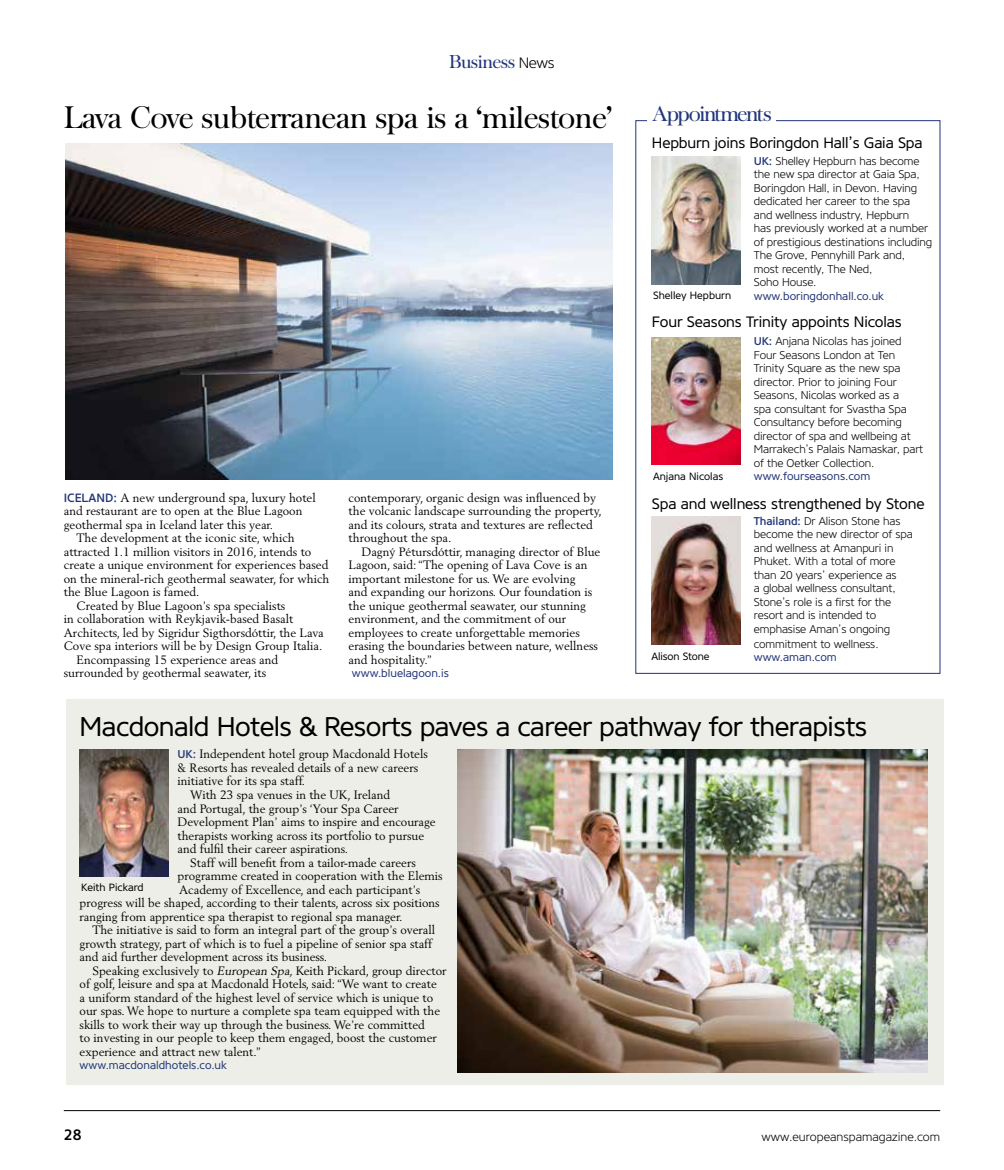
<style>
.page{position:relative;width:1004px;height:1170px;background:#fff}
.page>*{position:absolute;margin:0;border:0;box-sizing:border-box;transform-origin:0 0}
.t1{font:30px "Baskerville Serial";letter-spacing:-.02em;color:#000}
.t2{font:27px "Core Sans N45";letter-spacing:-.02em;color:#000}
.t3{font:21px "Baskerville Serial";letter-spacing:-.07em;color:#223678}
.t4{font:18px "Baskerville Serial";letter-spacing:-.03em;color:#223678}
.t5{font:15px "Core Sans N45";letter-spacing:-.01em;color:#000}
.t6{font:500 15px "Core Sans N55";color:#000}
.t7{font:12px/13.5px "Berling";color:#000}
.t8{font:300 12px "Core Sans N35";color:#000}
.t9{font:300 11.25px/13.5px "Core Sans N35";letter-spacing:-.01em;color:#000}
.t10{font:11.25px "Core Sans N45";color:#223678}
.t11{font:10.5px "Core Sans N45";color:#000}
.s1{font-family:"Core Sans N35";font-weight:300;font-size:15px;color:#000}
.s2{font-family:"Core Sans N55";font-weight:500;color:#223678}
.s3{font-family:"Core Sans N55";font-weight:500;font-size:11.25px;color:#223678}
.s4{font-style:italic}
</style>
<div class="page">
<hr style="left:64px;top:1110px;width:876px;height:1px;background:#000">
<img style="left:66px;top:143px;width:546px;height:336px">
<img style="left:651px;top:516px;width:89px;height:128px">
<img style="left:651px;top:337px;width:89px;height:127px">
<img style="left:651px;top:157px;width:89px;height:127px">
<div style="left:66px;top:699px;width:877px;height:385px;background:#edeee7"></div>
<img style="left:458px;top:749px;width:469px;height:323px">
<img style="left:80px;top:749px;width:89px;height:127px">
<h3 class="t4" style="left:449px;top:51px;width:107px">Business <span class="s1">News</span></h3>
<h1 class="t1" style="left:64px;top:99px;width:550px">Lava Cove subterranean spa is a ‘milestone’</h1>
<p class="t7" style="left:64px;top:490px;width:253px"><span class="s2">ICELAND:</span> A new underground spa, luxury hotel</p>
<p class="t7" style="left:64px;top:504px;width:240px">and restaurant are to open at the Blue Lagoon</p>
<p class="t7" style="left:64px;top:517px;width:211px">geothermal spa in Iceland later this year.</p>
<p class="t7" style="left:77px;top:531px;width:220px">The development at the iconic site, which</p>
<p class="t7" style="left:64px;top:544px;width:249px">attracted 1.1 million visitors in 2016, intends to</p>
<p class="t7" style="left:64px;top:558px;width:266px">create a unique environment for experiences based</p>
<p class="t7" style="left:64px;top:571px;width:267px">on the mineral-rich geothermal seawater, for which</p>
<p class="t7" style="left:64px;top:585px;width:137px">the Blue Lagoon is famed.</p>
<p class="t7" style="left:77px;top:598px;width:210px">Created by Blue Lagoon’s spa specialists</p>
<p class="t7" style="left:64px;top:612px;width:231px">in collaboration with Reykjavik-based Basalt</p>
<p class="t7" style="left:64px;top:625px;width:261px">Architects, led by Sigridur Sigthorsdóttir, the Lava</p>
<p class="t7" style="left:64px;top:639px;width:260px">Cove spa interiors will be by Design Group Italia.</p>
<p class="t7" style="left:77px;top:652px;width:203px">Encompassing 15 experience areas and</p>
<p class="t7" style="left:64px;top:666px;width:204px">surrounded by geothermal seawater, its</p>
<p class="t7" style="left:348px;top:490px;width:255px">contemporary, organic design was influenced by the volcanic landscape surrounding the property, and its colours, strata and textures are reflected throughout the spa.</p>
<p class="t7" style="left:348px;top:544px;width:253px;text-indent:13px">Dagný Pétursdóttir, managing director of Blue Lagoon, said: “The opening of Lava Cove is an important milestone for us. We are evolving<br>and expanding our horizons. Our foundation is the unique geothermal seawater, our stunning environment, and the commitment of our employees to create unforgettable memories erasing the boundaries between nature, wellness and hospitality.”</p>
<p class="t10" style="left:352px;top:666px;width:99px">www.bluelagoon.is</p>
<h3 class="t3" style="left:653px;top:101px;width:120px">Appointments</h3>
<p class="t5" style="left:652px;top:132px;width:272px">Hepburn joins Boringdon Hall’s Gaia Spa</p>
<p class="t11" style="left:653px;top:288px;width:80px">Shelley Hepburn</p>
<p class="t9" style="left:753px;top:154px;width:180px"><span class="s2">UK:</span> Shelley Hepburn has become the new spa director at Gaia Spa,<br>Boringdon Hall, in Devon. Having dedicated her career to the spa<br>and wellness industry, Hepburn<br>has previously worked at a number of prestigious destinations including<br>The Grove, Pennyhill Park and, most recently, The Ned,<br>Soho House.</p>
<p class="t10" style="left:753px;top:289px;width:132px">www.boringdonhall.co.uk</p>
<p class="t5" style="left:652px;top:312px;width:251px">Four Seasons Trinity appoints Nicolas</p>
<p class="t11" style="left:653px;top:469px;width:72px">Anjana Nicolas</p>
<p class="t9" style="left:753px;top:334px;width:171px"><span class="s2">UK:</span> Anjana Nicolas has joined<br>Four Seasons London at Ten<br>Trinity Square as the new spa director. Prior to joining Four<br>Seasons, Nicolas worked as a<br>spa consultant for Svastha Spa<br>Consultancy before becoming director of spa and wellbeing at<br>Marrakech’s Palais Namaskar, part of the Oetker Collection.</p>
<p class="t10" style="left:753px;top:469px;width:118px">www.fourseasons.com</p>
<p class="t5" style="left:652px;top:493px;width:274px">Spa and wellness strengthened by Stone</p>
<p class="t11" style="left:651px;top:649px;width:60px">Alison Stone</p>
<p class="t9" style="left:753px;top:514px;width:160px"><span class="s2">Thailand:</span> Dr Alison Stone has become the new director of spa and wellness at Amanpuri in<br>Phuket. With a total of more than 20 years’ experience as<br>a global wellness consultant,<br>Stone’s role is a first for the resort and is intended to emphasise Aman’s ongoing</p>
<p class="t9" style="left:753px;top:637px;width:126px">commitment to wellness.</p>
<p class="t10" style="left:753px;top:650px;width:84px">www.aman.com</p>
<h2 class="t2" style="left:80px;top:708px;width:789px">Macdonald Hotels &amp; Resorts paves a career pathway for therapists</h2>
<p class="t7" style="left:177px;top:747px;width:252px"><span class="s3">UK:</span> Independent hotel group Macdonald Hotels</p>
<p class="t7" style="left:177px;top:760px;width:242px">&amp; Resorts has revealed details of a new careers</p>
<p class="t7" style="left:177px;top:774px;width:129px">initiative for its spa staff.</p>
<p class="t7" style="left:190px;top:787px;width:201px">With 23 spa venues in the UK, Ireland</p>
<p class="t7" style="left:177px;top:801px;width:223px">and Portugal, the group’s ‘Your Spa Career</p>
<p class="t7" style="left:177px;top:814px;width:260px">Development Plan’ aims to inspire and encourage</p>
<p class="t7" style="left:177px;top:828px;width:248px">therapists working across its portfolio to pursue</p>
<p class="t7" style="left:177px;top:841px;width:172px">and fulfil their career aspirations.</p>
<p class="t7" style="left:190px;top:855px;width:227px">Staff will benefit from a tailor-made careers</p>
<p class="t7" style="left:177px;top:868px;width:267px">programme created in cooperation with the Elemis</p>
<p class="t7" style="left:179px;top:882px;width:243px">Academy of Excellence, and each participant’s</p>
<p class="t7" style="left:80px;top:895px;width:361px">progress will be shaped, according to their talents, across six positions</p>
<p class="t7" style="left:80px;top:909px;width:324px">ranging from apprentice spa therapist to regional spa manager.</p>
<p class="t7" style="left:92px;top:922px;width:344px">The initiative is said to form an integral part of the group’s overall</p>
<p class="t7" style="left:80px;top:936px;width:354px">growth strategy, part of which is to fuel a pipeline of senior spa staff</p>
<p class="t7" style="left:80px;top:949px;width:249px">and aid further development across its business.</p>
<p class="t7" style="left:92px;top:963px;width:356px">Speaking exclusively to <span class="s4">European Spa,</span>Keith Pickard, group director</p>
<p class="t7" style="left:80px;top:976px;width:358px">of golf, leisure and spa at Macdonald Hotels, said: “We want to create</p>
<p class="t7" style="left:80px;top:990px;width:355px">a uniform standard of the highest level of service which is unique to</p>
<p class="t7" style="left:80px;top:1003px;width:362px">our spas. We hope to nurture a complete spa team equipped with the</p>
<p class="t7" style="left:80px;top:1017px;width:347px">skills to work their way up through the business. We’re committed</p>
<p class="t7" style="left:80px;top:1030px;width:359px">to investing in our people to keep them engaged, boost the customer</p>
<p class="t7" style="left:80px;top:1044px;width:182px">experience and attract new talent.”</p>
<p class="t10" style="left:80px;top:1057px;width:149px">www.macdonaldhotels.co.uk</p>
<p class="t11" style="left:81px;top:880px;width:64px">Keith Pickard</p>
<p class="t6" style="left:64px;top:1124px;width:19px">28</p>
<p class="t8" style="left:761px;top:1128px;width:180px">www.europeanspamagazine.com</p>
</div>
